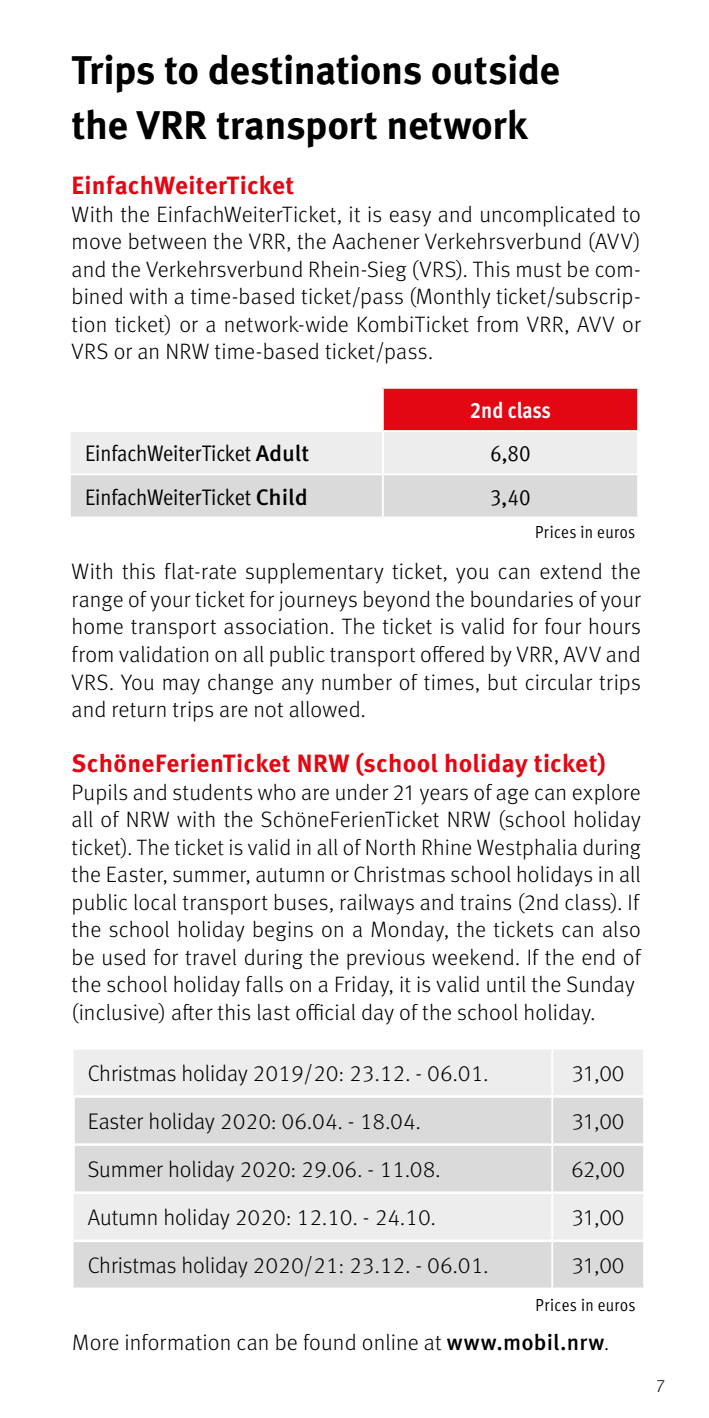
<style>
.page{position:relative;width:709px;height:1418px;background:#fff}
.page>*{position:absolute;margin:0;border:0;box-sizing:border-box;transform-origin:0 0}
.Headline_Thema{font:700 40px "Meta Pro";letter-spacing:-.015em;color:#000}
.Copy{font:700 25px "Meta Pro";letter-spacing:.01em;color:#e30613}
.Subheadline{font:700 25px "Meta Pro";letter-spacing:.01em;color:#e30613}
.Angaben{font:300 22.5px "Meta Pro";color:#000}
.Tabelle_Copy{font:condensed 22.5px "Meta Pro";color:#000}
.Tabelle_negativ{font:700 condensed 22.5px "Meta Pro";letter-spacing:-.005em;color:#fff}
.Copy-2{font:300 22.25px/27.5px "Meta Pro";letter-spacing:.005em;color:#000;text-align:justify}
.Marginalien_BU{font:condensed 17.5px "Meta Pro";letter-spacing:.025em;color:#000}
.t1{font:300 17.5px "Meta Pro";color:#000}
.s1{font-weight:500;font-stretch:normal}
.s2{font-weight:500}
</style>
<div class="page">
<div style="left:74px;top:1050px;width:569px;height:45px;background:#ededed"></div>
<svg style="left:74px;top:1098px;width:569px;height:189px;background:#dfdfdf"></svg>
<hr style="left:551px;top:1049px;width:2px;height:46px;background:#fff">
<hr style="left:551px;top:1097px;width:2px;height:46px;background:#fff">
<hr style="left:551px;top:1145px;width:2px;height:46px;background:#fff">
<hr style="left:551px;top:1193px;width:2px;height:46px;background:#fff">
<hr style="left:551px;top:1241px;width:2px;height:46px;background:#fff">
<hr style="left:72px;top:1191px;width:480px;height:2px;background:#fff">
<hr style="left:552px;top:1191px;width:93px;height:2px;background:#fff">
<hr style="left:72px;top:1097px;width:3px;height:46px;background:#fff">
<hr style="left:72px;top:1145px;width:3px;height:46px;background:#fff">
<hr style="left:72px;top:1143px;width:480px;height:2px;background:#fff">
<hr style="left:552px;top:1143px;width:93px;height:2px;background:#fff">
<hr style="left:74px;top:1239px;width:478px;height:2px;background:#fff">
<hr style="left:552px;top:1239px;width:93px;height:2px;background:#fff">
<div style="left:383px;top:388px;width:255px;height:43px;background:#e30613"></div>
<svg style="left:71px;top:432px;width:566px;height:84px;background:#e3e3e3"></svg>
<hr style="left:383px;top:387px;width:256px;height:2px;background:#fff">
<hr style="left:382px;top:389px;width:2px;height:41px;background:#fff">
<hr style="left:637px;top:389px;width:2px;height:41px;background:#fff">
<hr style="left:383px;top:430px;width:256px;height:2px;background:#fff">
<hr style="left:382px;top:432px;width:2px;height:41px;background:#fff">
<hr style="left:71px;top:473px;width:312px;height:2px;background:#fff">
<hr style="left:383px;top:473px;width:256px;height:2px;background:#fff">
<hr style="left:382px;top:475px;width:2px;height:41px;background:#fff">
<p class="Headline_Thema" style="left:72px;top:39px;width:490px">Trips to destinations outside</p>
<p class="Headline_Thema" style="left:72px;top:94px;width:458px">the VRR transport network</p>
<p class="Subheadline" style="left:72px;top:166px;width:224px">EinfachWeiterTicket</p>
<p class="Copy-2" style="left:72px;top:199px;width:571px">With the EinfachWeiterTicket, it is easy and uncomplicated to move between the VRR, the Aachener Verkehrsverbund (AVV) and the Verkehrsverbund Rhein-Sieg (VRS). This must be com&shy;bined with a time-based ticket/pass (Monthly ticket/subscrip&shy;tion ticket) or a network-wide KombiTicket from VRR, AVV or VRS or an NRW time-based ticket/pass.</p>
<p class="Tabelle_negativ" style="left:470px;top:393px;width:83px">2nd class</p>
<p class="Tabelle_Copy" style="left:85px;top:437px;width:226px">EinfachWeiterTicket <span class="s1">Adult</span></p>
<p class="Tabelle_Copy" style="left:490px;top:437px;width:42px">6,80</p>
<p class="Tabelle_Copy" style="left:85px;top:480px;width:224px">EinfachWeiterTicket <span class="s1">Child</span></p>
<p class="Tabelle_Copy" style="left:490px;top:480px;width:42px">3,40</p>
<p class="Marginalien_BU" style="left:535px;top:519px;width:102px">Prices in euros</p>
<p class="Copy-2" style="left:72px;top:557px;width:570px">With this flat-rate supplementary ticket, you can extend the range of your ticket for journeys beyond the boundaries of your home transport association. The ticket is valid for four hours from validation on all public transport offered by VRR, AVV and VRS. You may change any number of times, but circular trips and return trips are not allowed.</p>
<p class="Copy" style="left:72px;top:743px;width:536px">SchöneFerienTicket NRW (school holiday ticket)</p>
<p class="Copy-2" style="left:72px;top:777px;width:570px">Pupils and students who are under 21 years of age can explore</p>
<p class="Copy-2" style="left:72px;top:804px;width:570px">all of NRW with the SchöneFerienTicket NRW (school holiday ticket). The ticket is valid in all of North Rhine Westphalia during</p>
<p class="Copy-2" style="left:72px;top:859px;width:570px">the Easter, summer, autumn or Christmas school holidays in all</p>
<p class="Copy-2" style="left:72px;top:887px;width:569px">public local transport buses, railways and trains (2nd class). If</p>
<p class="Copy-2" style="left:72px;top:914px;width:570px">the school holiday begins on a Monday, the tickets can also be used for travel during the previous weekend. If the end of the school holiday falls on a Friday, it is valid until the Sunday</p>
<p class="Copy-2" style="left:72px;top:997px;width:525px">(inclusive) after this last official day of the school holiday.</p>
<p class="Angaben" style="left:88px;top:1056px;width:402px">Christmas holiday 2019/20: 23.12. - 06.01.</p>
<p class="Angaben" style="left:572px;top:1056px;width:54px">31,00</p>
<p class="Angaben" style="left:88px;top:1104px;width:335px">Easter holiday 2020: 06.04. - 18.04.</p>
<p class="Angaben" style="left:572px;top:1104px;width:54px">31,00</p>
<p class="Angaben" style="left:88px;top:1153px;width:354px">Summer holiday 2020: 29.06. - 11.08.</p>
<p class="Angaben" style="left:571px;top:1153px;width:55px">62,00</p>
<p class="Angaben" style="left:88px;top:1201px;width:349px">Autumn holiday 2020: 12.10. - 24.10.</p>
<p class="Angaben" style="left:572px;top:1201px;width:54px">31,00</p>
<p class="Angaben" style="left:88px;top:1249px;width:402px">Christmas holiday 2020/21: 23.12. - 06.01.</p>
<p class="Angaben" style="left:572px;top:1249px;width:54px">31,00</p>
<p class="Marginalien_BU" style="left:535px;top:1291px;width:102px">Prices in euros</p>
<p class="Copy-2" style="left:72px;top:1327px;width:538px">More information can be found online at <span class="s2">www.mobil.nrw</span>.</p>
<p class="t1" style="left:657px;top:1370px;width:10px">7</p>
</div>
